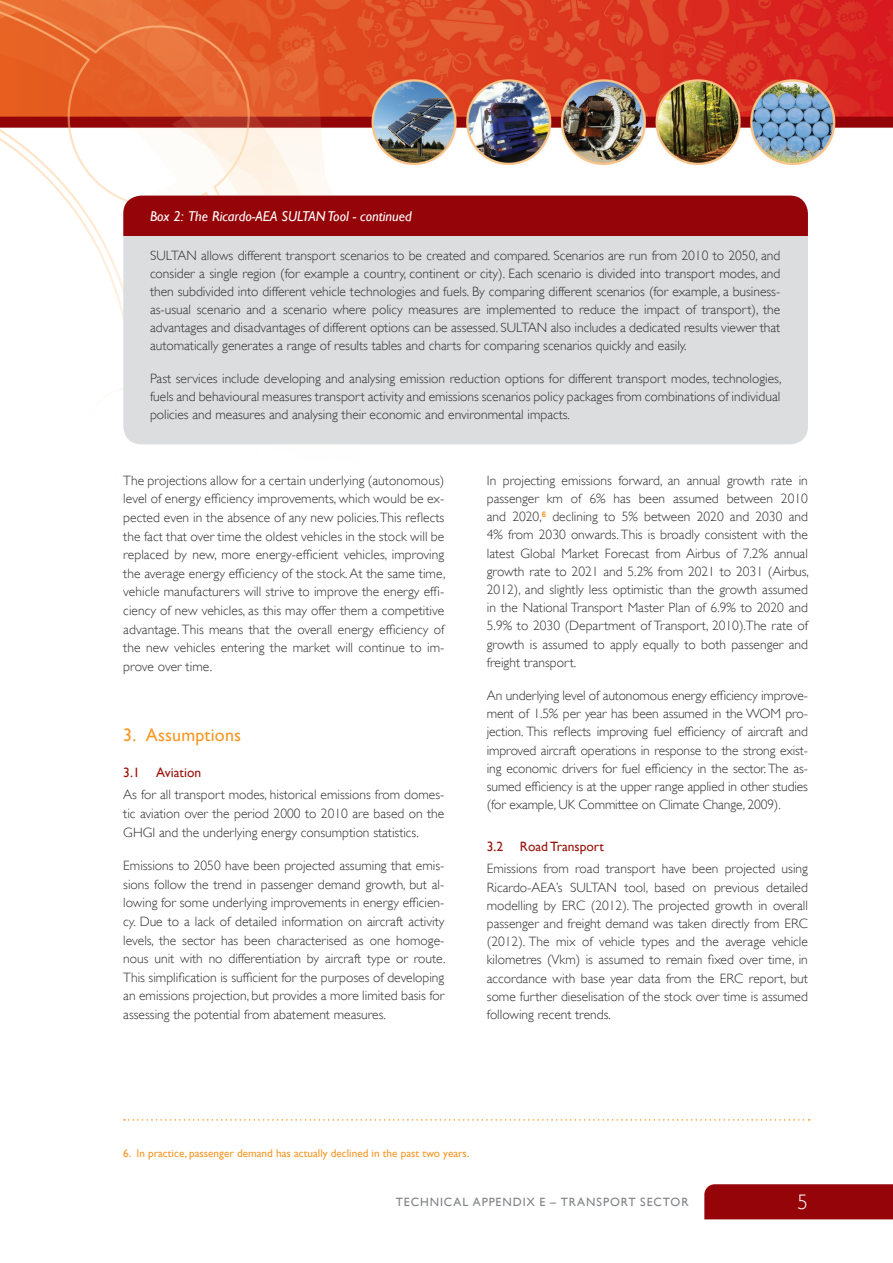
<style>
.page{position:relative;width:893px;height:1263px;background:#fff}
.page>*{position:absolute;margin:0;border:0;box-sizing:border-box;transform-origin:0 0}
.t1{font:300 21px "Gill Sans";color:#fff}
._1__heading_in_text{font:18px "Gill Sans";letter-spacing:.01em;color:#f79827}
.figure_heading{font:italic 14.25px "Gill Sans";color:#fff}
.body_copy{font:300 13.5px/18.1px "Gill Sans";color:#312f30;text-align:justify}
._1_2_heading{font:13.5px "Gill Sans";color:#99150e}
.t2{font:12px "Gill Sans";letter-spacing:.075em;color:#808285}
.footnote{font:11.25px "Gill Sans";color:#f79827}
</style>
<div class="page">
<img style="left:368px;top:0;width:525px;height:165px">
<svg style="left:342px;top:0;width:25px;height:445px;fill:#e04920"></svg>
<svg style="left:0;top:0;width:342px;height:445px"></svg>
<svg style="left:0;top:44px;width:182px;height:401px"></svg>
<div style="left:704px;top:1184px;width:189px;height:35px;background:#940408"></div>
<div style="left:123px;top:196px;width:685px;height:248px;background:#dcdddf;border-radius:18px"></div>
<div style="left:123px;top:196px;width:685px;height:40px;background:#940408"></div>
<svg style="left:124px;top:1119px;width:686px;height:1px"></svg>
<p class="figure_heading" style="left:150px;top:208px;width:263px">Box 2: The Ricardo-AEA SULTAN Tool - continued</p>
<p class="body_copy" style="left:150px;top:246px;width:632px">SULTAN allows different transport scenarios to be created and compared. Scenarios are run from 2010 to 2050, and consider a single region (for example a country, continent or city). Each scenario is divided into transport modes, and then subdivided into different vehicle technologies and fuels. By comparing different scenarios (for example, a business&shy;as-usual scenario and a scenario where policy measures are implemented to reduce the impact of transport), the advantages and disadvantages of different options can be assessed. SULTAN also includes a dedicated results viewer that automatically generates a range of results tables and charts for comparing scenarios quickly and easily.</p>
<p class="body_copy" style="left:150px;top:369px;width:633px">Past services include developing and analysing emission reduction options for different transport modes, technologies, fuels and behavioural measures transport activity and emissions scenarios policy packages from combinations of individual policies and measures and analysing their economic and environmental impacts.</p>
<p class="body_copy" style="left:123px;top:470px;width:324px;line-height:18.6px">The projections allow for a certain underlying (autonomous) level of energy efficiency improvements, which would be ex&shy;pected even in the absence of any new policies. This reflects the fact that over time the oldest vehicles in the stock will be replaced by new, more energy-efficient vehicles, improving the average energy efficiency of the stock. At the same time, vehicle manufacturers will strive to improve the energy effi&shy;ciency of new vehicles, as this may offer them a competitive advantage. This means that the overall energy efficiency of the new vehicles entering the market will continue to im&shy;prove over time.</p>
<p class="_1__heading_in_text" style="left:123px;top:724px;width:119px">3. Assumptions</p>
<p class="_1_2_heading" style="left:123px;top:764px;width:79px">3.1 Aviation</p>
<p class="body_copy" style="left:123px;top:785px;width:323px;line-height:18.6px">As for all transport modes, historical emissions from domes&shy;tic aviation over the period 2000 to 2010 are based on the GHGI and the underlying energy consumption statistics.</p>
<p class="body_copy" style="left:123px;top:856px;width:324px;line-height:18.6px">Emissions to 2050 have been projected assuming that emis&shy;sions follow the trend in passenger demand growth, but al&shy;lowing for some underlying improvements in energy efficien&shy;cy. Due to a lack of detailed information on aircraft activity levels, the sector has been characterised as one homoge&shy;nous unit with no differentiation by aircraft type or route.<br>This simplification is sufficient for the purposes of developing an emissions projection, but provides a more limited basis for assessing the potential from abatement measures.</p>
<p class="body_copy" style="left:487px;top:471px;width:324px">In projecting emissions forward, an annual growth rate in passenger km of 6% has been assumed between 2010 and 2020,<sup>6</sup> declining to 5% between 2020 and 2030 and 4% from 2030 onwards. This is broadly consistent with the latest Global Market Forecast from Airbus of 7.2% annual growth rate to 2021 and 5.2% from 2021 to 2031 (Airbus, 2012), and slightly less optimistic than the growth assumed in the National Transport Master Plan of 6.9% to 2020 and 5.9% to 2030 (Department of Transport, 2010).The rate of growth is assumed to apply equally to both passenger and freight transport.</p>
<p class="body_copy" style="left:487px;top:686px;width:323px">An underlying level of autonomous energy efficiency improve&shy;ment of 1.5% per year has been assumed in the WOM pro&shy;jection. This reflects improving fuel efficiency of aircraft and improved aircraft operations in response to the strong exist&shy;ing economic drivers for fuel efficiency in the sector. The as&shy;sumed efficiency is at the upper range applied in other studies (for example, UK Committee on Climate Change, 2009).</p>
<p class="_1_2_heading" style="left:487px;top:838px;width:119px">3.2 Road Transport</p>
<p class="body_copy" style="left:487px;top:859px;width:323px">Emissions from road transport have been projected using Ricardo-AEA’s SULTAN tool, based on previous detailed modelling by ERC (2012). The projected growth in overall passenger and freight demand was taken directly from ERC (2012). The mix of vehicle types and the average vehicle kilometres (Vkm) is assumed to remain fixed over time, in accordance with base year data from the ERC report, but some further dieselisation of the stock over time is assumed following recent trends.</p>
<p class="footnote" style="left:123px;top:1146px;width:348px">6. In practice, passenger demand has actually declined in the past two years.</p>
<p class="t2" style="left:396px;top:1195px;width:294px">TECHNICAL APPENDIX E – TRANSPORT SECTOR</p>
<h1 class="t1" style="left:797px;top:1186px;width:12px">5</h1>
</div>
